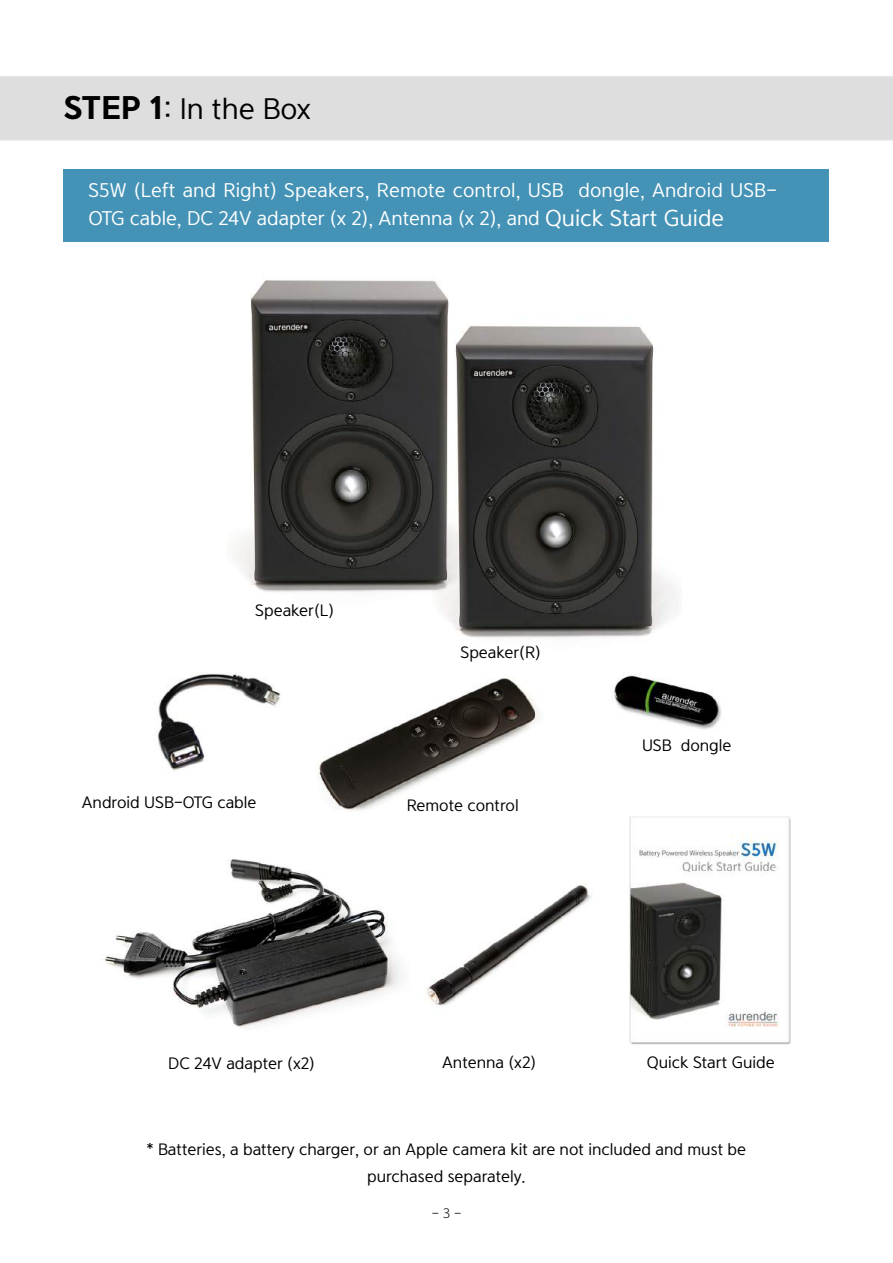
<style>
.page{position:relative;width:893px;height:1263px;background:#fff}
.page>*{position:absolute;margin:0;border:0;box-sizing:border-box;transform-origin:0 0}
.t1{font:27px "Yoon Gothic Pro 750";color:#000}
.t2{font:18px/27.5px "Yoon Gothic Pro 750";letter-spacing:.005em;color:#fff}
.t3{font:15px/27px "Yoon Gothic Pro 750";color:#000;text-align:center}
.t4{font:13.5px "Yoon Gothic Pro 730";color:#000}
.s1{font-family:"Yoon Gothic Pro 790"}
.s2{font-size:21px}
</style>
<div class="page">
<img style="left:47px;top:76px;width:808px;height:969px">
<div style="left:64px;top:169px;width:765px;height:72px;background:#4493b6"></div>
<div style="left:0;top:77px;width:893px;height:63px;background:#dedede"></div>
<h1 class="t1" style="left:64px;top:91px;width:248px"><span class="s1">STEP 1</span>: In the Box</h1>
<p class="t2" style="left:89px;top:177px;width:690px">S5W (Left and Right) Speakers, Remote control, USB dongle, Android USB-<br>OTG cable, DC 24V adapter (x 2), Antenna (x 2), and <span class="s2">Quick Start Guide</span></p>
<p class="t3" style="left:255px;top:597px;width:80px">Speaker(L)</p>
<p class="t3" style="left:82px;top:789px;width:176px">Android USB-OTG cable</p>
<p class="t3" style="left:460px;top:639px;width:82px">Speaker(R)</p>
<p class="t3" style="left:407px;top:792px;width:113px">Remote control</p>
<p class="t3" style="left:642px;top:731px;width:91px">USB dongle</p>
<p class="t3" style="left:442px;top:1049px;width:96px">Antenna (x2)</p>
<p class="t3" style="left:168px;top:1050px;width:148px">DC 24V adapter (x2)</p>
<p class="t3" style="left:647px;top:1049px;width:129px">Quick Start Guide</p>
<p class="t3" style="left:147px;top:1136px;width:601px">* Batteries, a battery charger, or an Apple camera kit are not included and must be purchased separately.</p>
<p class="t4" style="left:432px;top:1205px;width:31px">- 3 -</p>
</div>
